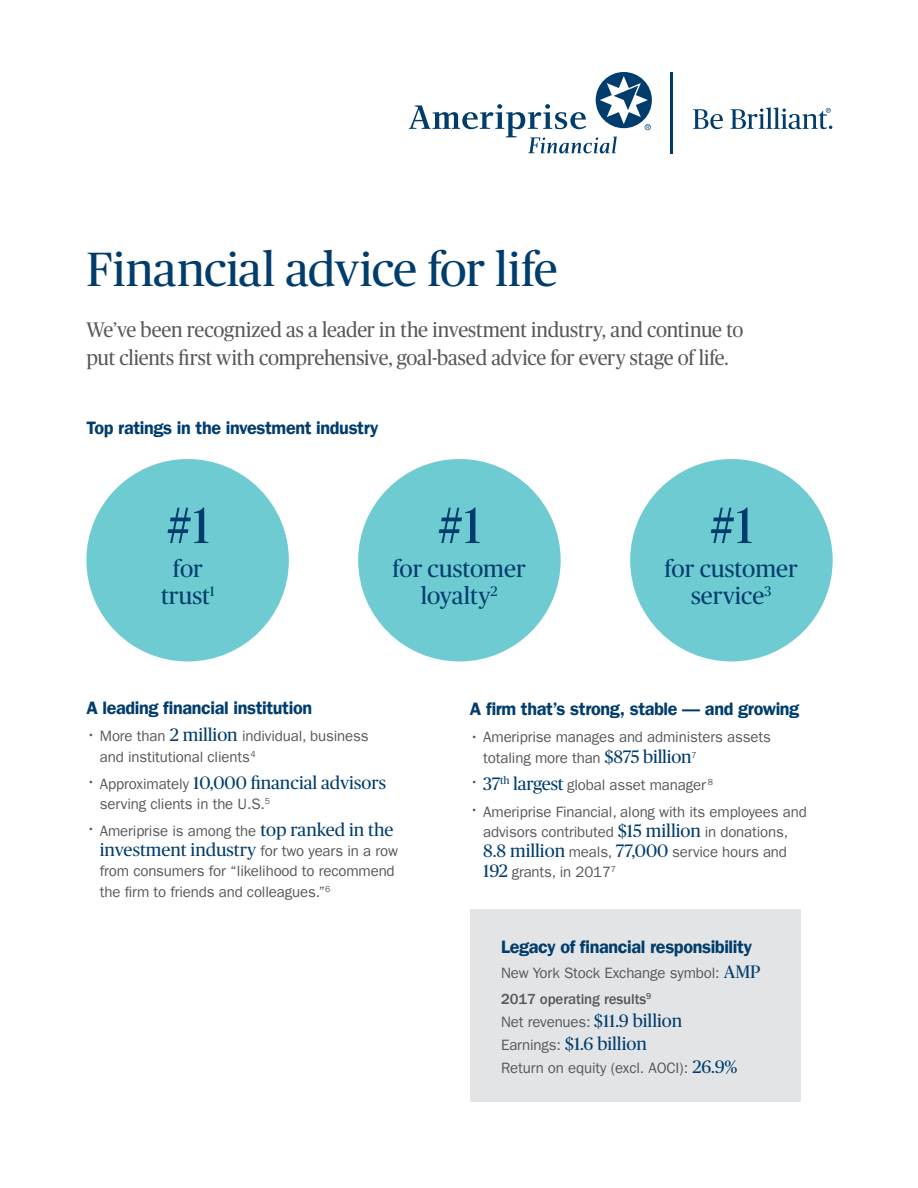
<style>
.page{position:relative;width:918px;height:1188px;background:#fff}
.page>*{position:absolute;margin:0;border:0;box-sizing:border-box;transform-origin:0 0}
.Body_copy{font:51px "Publico Headline";color:#003d6d}
.Cover_title_Product{font:48px "Publico Headline";letter-spacing:-.01em;color:#003d6d}
.Body_copy-2{font:24px/27px "Publico Headline";color:#003d6d;text-align:center}
.Internal_page_headin{font:21px/28.5px "Publico Headline";letter-spacing:-.015em;color:#57585a;scale:.94 1}
.Cover_subtitle_Sales{font:18px "ITC Frank Gofor Ameriprise Dm";letter-spacing:-.02em;color:#003d6d}
.Body_copy-3{font:18px "Publico Headline";color:#003d6d}
.Body_copy-4{font:15px/20.2px "ITC Frank Gofor Ameriprise";letter-spacing:-.01em;color:#57585a}
.BodyCopy_bullets{font:15px "ITC Frank Gofor Ameriprise";letter-spacing:-.01em;color:#57585a}
.Body_copy-5{font:500 15px "ITC Frank Gofor Ameriprise";letter-spacing:-.01em;color:#57585a}
.s1{font-family:"Publico Headline";font-size:18px;color:#003d6d}
.s2{font-family:"ITC Frank Gofor Ameriprise";font-size:15px;color:#57585a}
</style>
<div class="page">
<div style="left:630px;top:459px;width:203px;height:203px;background:#6fcbd2;border-radius:50%"></div>
<div style="left:358px;top:459px;width:203px;height:203px;background:#6fcbd2;border-radius:50%"></div>
<div style="left:86px;top:459px;width:203px;height:203px;background:#6fcbd2;border-radius:50%"></div>
<div style="left:470px;top:909px;width:330px;height:193px;background:#e3e4e6"></div>
<svg style="left:409px;top:72px;width:243px;height:81px"></svg>
<hr style="left:670px;top:72px;width:3px;height:81px;background:#003d6d">
<svg style="left:693px;top:109px;width:30px;height:20px"></svg>
<svg style="left:730px;top:108px;width:102px;height:21px"></svg>
<p class="Cover_title_Product" style="left:86px;top:236px;width:473px">Financial advice for life</p>
<p class="Internal_page_headin" style="left:86px;top:314px;width:700px">We’ve been recognized as a leader in the investment industry, and continue to put clients first with comprehensive, goal-based advice for every stage of life.</p>
<p class="Cover_subtitle_Sales" style="left:86px;top:417px;width:294px">Top ratings in the investment industry</p>
<p class="Body_copy" style="left:166px;top:490px;width:46px">#1</p>
<p class="Body_copy-2" style="left:161px;top:554px;width:55px">for trust<sup>1</sup></p>
<p class="Body_copy" style="left:437px;top:490px;width:46px">#1</p>
<p class="Body_copy-2" style="left:392px;top:554px;width:135px">for customer loyalty<sup>2</sup></p>
<p class="Body_copy" style="left:709px;top:490px;width:46px">#1</p>
<p class="Body_copy-2" style="left:664px;top:554px;width:135px">for customer service<sup>3</sup></p>
<p class="Cover_subtitle_Sales" style="left:86px;top:698px;width:227px">A leading financial institution</p>
<p class="Body_copy-4" style="left:100px;top:726px;width:270px;text-indent:-14px">• More than <span class="s1">2 million</span> individual, business and institutional clients<sup>4</sup></p>
<p class="Body_copy-3" style="left:86px;top:770px;width:301px"><span class="s2">• Approximately</span> 10,000 financial advisors</p>
<p class="Body_copy-4" style="left:100px;top:794px;width:172px">serving clients in the U.S.<sup>5</sup></p>
<p class="Body_copy-4" style="left:86px;top:821px;width:309px">• Ameriprise is among the <span class="s1">top ranked in the</span></p>
<p class="Body_copy-3" style="left:100px;top:837px;width:300px">investment industry <span class="s2">for two years in a row</span></p>
<p class="Body_copy-4" style="left:100px;top:861px;width:296px">from consumers for “likelihood to recommend the firm to friends and colleagues.”<sup>6</sup></p>
<p class="Cover_subtitle_Sales" style="left:470px;top:699px;width:331px">A firm that’s strong, stable — and growing</p>
<p class="Body_copy-4" style="left:483px;top:727px;width:289px;text-indent:-14px">• Ameriprise manages and administers assets totaling more than <span class="s1">$875 billion</span><sup>7</sup></p>
<p class="Body_copy-4" style="left:470px;top:775px;width:245px">• <span class="s1">37</span><sup>th</sup> <span class="s1">largest</span> global asset manager <sup>8</sup></p>
<p class="Body_copy-4" style="left:483px;top:802px;width:325px;text-indent:-14px">• Ameriprise Financial, along with its employees and advisors contributed <span class="s1">$15 million</span> in donations, <span class="s1">8.8 million</span> meals, <span class="s1">77,000</span> service hours and <span class="s1">192</span> grants, in 2017<sup>7</sup></p>
<p class="Cover_subtitle_Sales" style="left:501px;top:936px;width:253px">Legacy of financial responsibility</p>
<p class="BodyCopy_bullets" style="left:501px;top:965px;width:261px">New York Stock Exchange symbol: <span class="s1">AMP</span></p>
<p class="Body_copy-5" style="left:501px;top:991px;width:152px">2017 operating results<sup>9</sup></p>
<p class="Body_copy-4" style="left:501px;top:1012px;width:183px">Net revenues: <span class="s1">$11.9 billion</span></p>
<p class="Body_copy-3" style="left:501px;top:1031px;width:147px"><span class="s2">Earnings:</span> $1.6 billion</p>
<p class="Body_copy-4" style="left:501px;top:1058px;width:238px">Return on equity (excl. AOCI): <span class="s1">26.9%</span></p>
</div>
